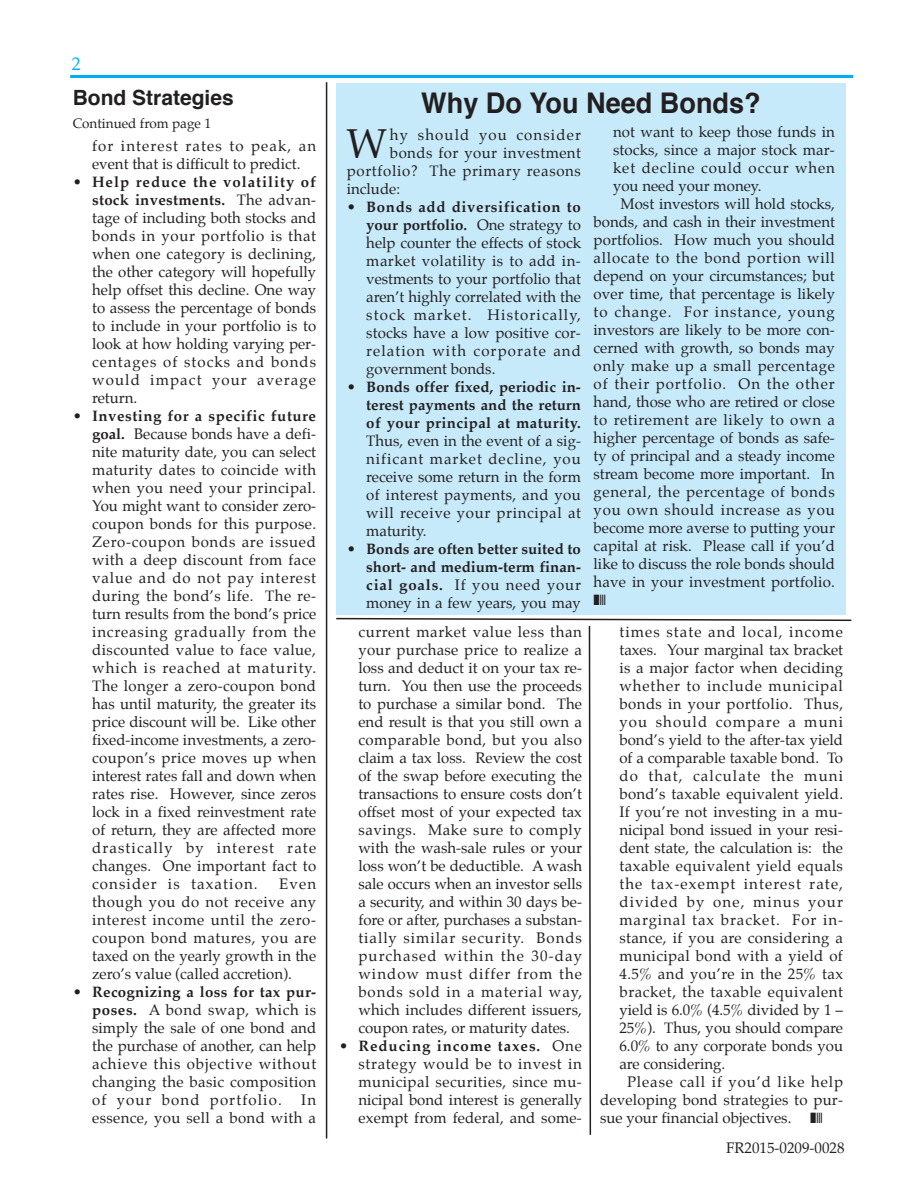
<style>
.page{position:relative;width:918px;height:1188px;background:#fff}
.page>*{position:absolute;margin:0;border:0;box-sizing:border-box;transform-origin:0 0}
.t1{font:40.95px "Palatino";color:#231f20}
.t2{font:700 28.5px "Helvetica";color:#231f20;scale:.95 1}
.t3{font:700 21px "Helvetica";color:#231f20}
.t4{font:18px "Palatino";color:#00aeef}
.t5{font:15px/18px "Palatino";letter-spacing:.015em;color:#231f20;text-align:justify}
.t6{font:700 15px/18px "Palatino";color:#231f20;text-align:justify}
.t7{font:15px "Palatino";letter-spacing:.075em;color:#231f20}
.t8{font:15px "Palatino";letter-spacing:.06em;color:#231f20}
.t9{font:15px "Palatino";letter-spacing:.045em;color:#231f20}
.t10{font:15px "Palatino";letter-spacing:.07em;color:#231f20}
.t11{font:15px "Palatino";letter-spacing:.05em;color:#231f20}
.t12{font:15px "Palatino";letter-spacing:.04em;color:#231f20}
.t13{font:15px "Palatino";letter-spacing:.065em;color:#231f20}
.t14{font:15px "Palatino";letter-spacing:.035em;color:#231f20}
.t15{font:15px "Palatino";letter-spacing:.055em;color:#231f20}
.t16{font:13.5px "Palatino";color:#231f20}
.s1{font-weight:700}
.s2{font-weight:400}
</style>
<div class="page">
<div style="left:336px;top:83px;width:510px;height:532px;background:#c6eafa"></div>
<hr style="left:70px;top:75px;width:783px;height:3px;background:#00aeef">
<hr style="left:326px;top:82px;width:1px;height:1057px;background:#231f20">
<svg style="left:336px;top:617px;width:516px;height:518px"></svg>
<p class="t4" style="left:72px;top:55px;width:10px">2</p>
<h3 class="t3" style="left:73px;top:88px;width:163px">Bond Strategies</h3>
<h2 class="t2" style="left:421px;top:91px;width:359px">Why Do You Need Bonds?</h2>
<p class="t5" style="left:92px;top:138px;width:226px">for interest rates to peak, an event that is difficult to predict.</p>
<p class="t5" style="left:92px;top:174px;width:226px;text-indent:-19px">• <span class="s1">Help reduce the volatility of stock investments.</span> The advan&shy;tage of including both stocks and bonds in your portfolio is that when one category is declining, the other category will hopefully help offset this decline. One way to assess the percentage of bonds to include in your portfolio is to look at how holding varying per&shy;centages of stocks and bonds would impact your average return.</p>
<p class="t5" style="left:92px;top:408px;width:226px;text-indent:-19px">• <span class="s1">Investing for a specific future goal.</span> Because bonds have a defi&shy;nite maturity date, you can select maturity dates to coincide with when you need your principal.<br>You might want to consider zero&shy;coupon bonds for this purpose.<br>Zero-coupon bonds are issued with a deep discount from face value and do not pay interest during the bond’s life. The re&shy;turn results from the bond’s price increasing gradually from the discounted value to face value, which is reached at maturity.<br>The longer a zero-coupon bond has until maturity, the greater its price discount will be. Like other fixed-income investments, a zero&shy;coupon’s price moves up when interest rates fall and down when rates rise. However, since zeros lock in a fixed reinvestment rate of return, they are affected more drastically by interest rate changes. One important fact to consider is taxation.</p>
<p class="t16" style="left:73px;top:117px;width:140px">Continued from page 1</p>
<p class="t5" style="left:613px;top:124px;width:223px">not want to keep those funds in</p>
<p class="t5" style="left:613px;top:142px;width:223px">stocks, since a major stock mar-</p>
<p class="t8" style="left:613px;top:161px;width:223px">ket decline could occur when</p>
<p class="t5" style="left:613px;top:178px;width:150px">you need your money.</p>
<p class="t5" style="left:621px;top:196px;width:216px">Most investors will hold stocks,</p>
<p class="t5" style="left:594px;top:214px;width:243px">bonds, and cash in their investment</p>
<p class="t5" style="left:594px;top:232px;width:243px">portfolios. How much you should</p>
<p class="t11" style="left:594px;top:251px;width:243px">allocate to the bond portion will</p>
<p class="t5" style="left:594px;top:268px;width:243px">depend on your circumstances; but</p>
<p class="t5" style="left:594px;top:286px;width:243px">over time, that percentage is likely</p>
<p class="t10" style="left:594px;top:305px;width:243px">to change. For instance, young</p>
<p class="t5" style="left:594px;top:322px;width:243px">investors are likely to be more con-</p>
<p class="t5" style="left:594px;top:340px;width:243px">cerned with growth, so bonds may</p>
<p class="t14" style="left:594px;top:359px;width:243px">only make up a small percentage</p>
<p class="t13" style="left:594px;top:377px;width:243px">of their portfolio. On the other</p>
<p class="t5" style="left:594px;top:394px;width:243px">hand, those who are retired or close</p>
<p class="t9" style="left:594px;top:413px;width:243px">to retirement are likely to own a</p>
<p class="t5" style="left:594px;top:430px;width:243px">higher percentage of bonds as safe-</p>
<p class="t5" style="left:594px;top:448px;width:243px">ty of principal and a steady income</p>
<p class="t5" style="left:594px;top:466px;width:243px">stream become more important. In</p>
<p class="t9" style="left:594px;top:485px;width:243px">general, the percentage of bonds</p>
<p class="t15" style="left:594px;top:503px;width:243px">you own should increase as you</p>
<p class="t5" style="left:594px;top:520px;width:243px">become more averse to putting your</p>
<p class="t5" style="left:594px;top:538px;width:243px">capital at risk. Please call if you’d</p>
<p class="t5" style="left:594px;top:556px;width:243px">like to discuss the role bonds should</p>
<p class="t5" style="left:594px;top:574px;width:243px">have in your investment portfolio.</p>
<h1 class="t1" style="left:347px;top:124px;width:42px">W</h1>
<p class="t7" style="left:390px;top:128px;width:193px">hy should you consider</p>
<p class="t5" style="left:390px;top:145px;width:193px">bonds for your investment</p>
<p class="t9" style="left:347px;top:164px;width:236px">portfolio? The primary reasons</p>
<p class="t5" style="left:347px;top:181px;width:55px">include:</p>
<p class="t5" style="left:366px;top:199px;width:216px;text-indent:-19px">• <span class="s1">Bonds add diversification to your portfolio.</span> One strategy to help counter the effects of stock market volatility is to add in&shy;vestments to your portfolio that aren’t highly correlated with the stock market. Historically, stocks have a low positive cor&shy;relation with corporate and government bonds.</p>
<p class="t6" style="left:366px;top:379px;width:216px;text-indent:-19px"><span class="s2">•</span> Bonds offer fixed, periodic in&shy;terest payments and the return of your principal at maturity.</p>
<p class="t5" style="left:366px;top:433px;width:216px">Thus, even in the event of a sig&shy;nificant market decline, you receive some return in the form of interest payments, and you will receive your principal at maturity.</p>
<p class="t6" style="left:366px;top:541px;width:216px;text-indent:-19px"><span class="s2">•</span> Bonds are often better suited to short- and medium-term finan&shy;cial goals. <span class="s2">If you need your money in a few years, you may</span></p>
<p class="t5" style="left:358px;top:624px;width:225px">current market value less than your purchase price to realize a loss and deduct it on your tax re&shy;turn. You then use the proceeds to purchase a similar bond. The end result is that you still own a comparable bond, but you also claim a tax loss. Review the cost of the swap before executing the transactions to ensure costs don’t offset most of your expected tax savings. Make sure to comply with the wash-sale rules or your loss won’t be deductible. A wash sale occurs when an investor sells a security, and within 30 days be&shy;fore or after, purchases a substan&shy;tially similar security. Bonds purchased within the 30-day window must differ from the bonds sold in a material way, which includes different issuers, coupon rates, or maturity dates.</p>
<p class="t5" style="left:358px;top:1038px;width:225px;text-indent:-19px">• <span class="s1">Reducing income taxes.</span> One strategy would be to invest in municipal securities, since mu&shy;nicipal bond interest is generally exempt from federal, and some-</p>
<p class="t10" style="left:619px;top:624px;width:225px">times state and local, income</p>
<p class="t5" style="left:619px;top:642px;width:225px">taxes. Your marginal tax bracket</p>
<p class="t5" style="left:619px;top:660px;width:225px">is a major factor when deciding</p>
<p class="t8" style="left:619px;top:678px;width:225px">whether to include municipal</p>
<p class="t5" style="left:619px;top:696px;width:225px">bonds in your portfolio. Thus,</p>
<p class="t7" style="left:619px;top:714px;width:225px">you should compare a muni</p>
<p class="t5" style="left:619px;top:732px;width:225px">bond’s yield to the after-tax yield</p>
<p class="t5" style="left:619px;top:750px;width:225px">of a comparable taxable bond. To</p>
<p class="t7" style="left:619px;top:768px;width:225px">do that, calculate the muni</p>
<p class="t5" style="left:619px;top:786px;width:225px">bond’s taxable equivalent yield.</p>
<p class="t5" style="left:619px;top:804px;width:225px">If you’re not investing in a mu-</p>
<p class="t5" style="left:619px;top:822px;width:225px">nicipal bond issued in your resi-</p>
<p class="t5" style="left:619px;top:840px;width:225px">dent state, the calculation is: the</p>
<p class="t5" style="left:619px;top:858px;width:225px">taxable equivalent yield equals</p>
<p class="t7" style="left:619px;top:876px;width:225px">the tax-exempt interest rate,</p>
<p class="t7" style="left:619px;top:894px;width:225px">divided by one, minus your</p>
<p class="t8" style="left:619px;top:912px;width:225px">marginal tax bracket. For in-</p>
<p class="t5" style="left:619px;top:930px;width:225px">stance, if you are considering a</p>
<p class="t5" style="left:619px;top:948px;width:225px">municipal bond with a yield of</p>
<p class="t5" style="left:619px;top:966px;width:225px">4.5% and you’re in the 25% tax</p>
<p class="t12" style="left:619px;top:984px;width:225px">bracket, the taxable equivalent</p>
<p class="t5" style="left:619px;top:1002px;width:225px">yield is 6.0% (4.5% divided by 1 –</p>
<p class="t5" style="left:619px;top:1020px;width:225px">25%). Thus, you should compare</p>
<p class="t5" style="left:619px;top:1038px;width:225px">6.0% to any corporate bonds you</p>
<p class="t5" style="left:619px;top:1056px;width:107px">are considering.</p>
<p class="t8" style="left:627px;top:1074px;width:218px">Please call if you’d like help</p>
<p class="t5" style="left:600px;top:1092px;width:245px">developing bond strategies to pur-</p>
<p class="t5" style="left:600px;top:1110px;width:193px">sue your financial objectives.</p>
<p class="t5" style="left:92px;top:876px;width:226px;text-indent:187px">Even though you do not receive any interest income until the zero&shy;coupon bond matures, you are taxed on the yearly growth in the zero’s value (called accretion).</p>
<p class="t5" style="left:92px;top:984px;width:226px;text-indent:-19px">• <span class="s1">Recognizing a loss for tax pur&shy;poses.</span> A bond swap, which is simply the sale of one bond and the purchase of another, can help achieve this objective without changing the basic composition of your bond portfolio.</p>
<p class="t5" style="left:92px;top:1092px;width:226px;text-align:right">In<br>essence, you sell a bond with a</p>
<p class="t5" style="left:726px;top:1140px;width:120px">FR2015-0209-0028</p>
</div>
